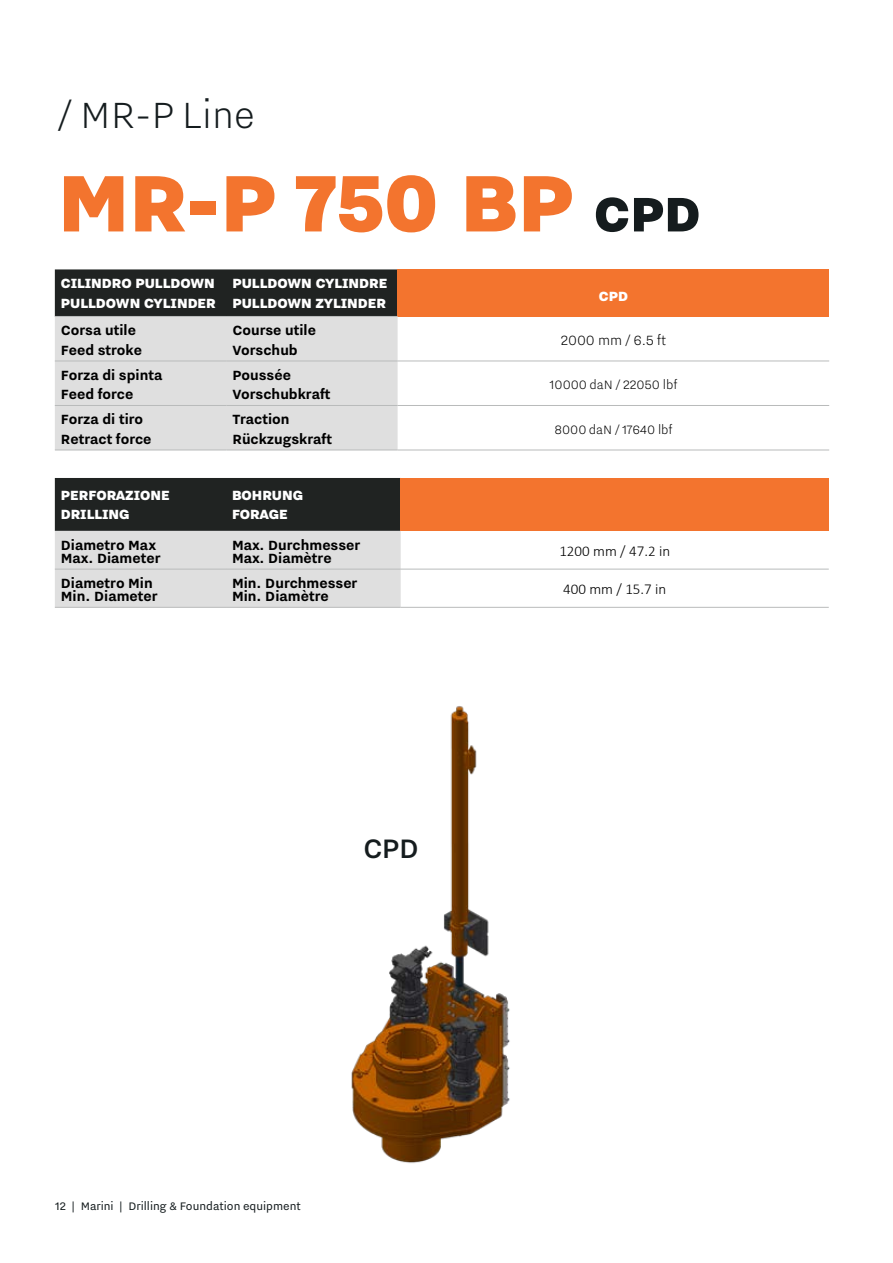
<style>
.page{position:relative;width:893px;height:1263px;background:#fff}
.page>*{position:absolute;margin:0;border:0;box-sizing:border-box;transform-origin:0 0}
.t1{font:900 99px "Nitti Grotesk";color:#f3742e}
.t2{font:300 45px "Nitti Grotesk";color:#151c1e}
.t3{font:500 33px "Nitti Grotesk";color:#151c1e}
.t4{font:700 16.5px/19.8px "Nitti Grotesk";color:#000}
.t5{font:900 16.5px/19.8px "Nitti Grotesk";color:#fff}
.t6{font:300 16.5px "Nitti Grotesk";color:#000}
.t7{font:300 15px "Nitti Grotesk";color:#000}
.t8{font:300 15px "Calibri";color:#000}
.t9{font:13.5px "Nitti Grotesk";color:#151c1e}
.s1{font-size:60px;color:#151c1e}
</style>
<div class="page">
<img style="left:351px;top:706px;width:159px;height:457px">
<div style="left:55px;top:269px;width:343px;height:47px;background:#202322"></div>
<div style="left:398px;top:269px;width:431px;height:47px;background:#f3742e"></div>
<div style="left:55px;top:317px;width:343px;height:133px;background:#dfdfdf"></div>
<hr style="left:55px;top:316px;width:171px;height:1px;background:#b9bbbb">
<hr style="left:226px;top:316px;width:172px;height:1px;background:#b9bbbb">
<hr style="left:55px;top:361px;width:171px;height:1px;background:#b9bbbb">
<hr style="left:226px;top:361px;width:172px;height:1px;background:#b9bbbb">
<hr style="left:398px;top:361px;width:431px;height:1px;background:#b9bbbb">
<hr style="left:55px;top:405px;width:171px;height:1px;background:#b9bbbb">
<hr style="left:226px;top:405px;width:172px;height:1px;background:#b9bbbb">
<hr style="left:398px;top:405px;width:431px;height:1px;background:#b9bbbb">
<hr style="left:55px;top:450px;width:171px;height:1px;background:#b9bbbb">
<hr style="left:226px;top:450px;width:172px;height:1px;background:#b9bbbb">
<hr style="left:398px;top:450px;width:431px;height:1px;background:#b9bbbb">
<div style="left:401px;top:478px;width:428px;height:53px;background:#f3742e"></div>
<svg style="left:55px;top:478px;width:346px;height:129px;background:#909190"></svg>
<hr style="left:55px;top:569px;width:171px;height:1px;background:#b9bbbb">
<hr style="left:226px;top:569px;width:175px;height:1px;background:#b9bbbb">
<hr style="left:401px;top:569px;width:428px;height:1px;background:#b9bbbb">
<hr style="left:55px;top:607px;width:171px;height:1px;background:#b9bbbb">
<hr style="left:226px;top:607px;width:175px;height:1px;background:#b9bbbb">
<hr style="left:401px;top:607px;width:428px;height:1px;background:#b9bbbb">
<h2 class="t2" style="left:58px;top:92px;width:199px">/ MR-P Line</h2>
<h1 class="t1" style="left:58px;top:146px;width:644px">MR-P 750 BP <span class="s1">CPD</span></h1>
<p class="t5" style="left:61px;top:273px;width:157px">CILINDRO PULLDOWN<br>PULLDOWN CYLINDER</p>
<p class="t5" style="left:232px;top:273px;width:157px">PULLDOWN CYLINDRE<br>PULLDOWN ZYLINDER</p>
<p class="t5" style="left:599px;top:286px;width:31px">CPD</p>
<p class="t4" style="left:61px;top:320px;width:83px">Corsa utile<br>Feed stroke</p>
<p class="t4" style="left:232px;top:320px;width:85px">Course utile<br>Vorschub</p>
<p class="t6" style="left:561px;top:332px;width:107px">2000 mm / 6.5 ft</p>
<p class="t4" style="left:61px;top:365px;width:103px">Forza di spinta<br>Feed force</p>
<p class="t4" style="left:232px;top:365px;width:100px">Poussée<br>Vorschubkraft</p>
<p class="t7" style="left:550px;top:377px;width:129px">10000 daN / 22050 lbf</p>
<p class="t4" style="left:61px;top:409px;width:92px">Forza di tiro<br>Retract force</p>
<p class="t4" style="left:232px;top:409px;width:101px">Traction<br>Rückzugskraft</p>
<p class="t7" style="left:554px;top:421px;width:120px">8000 daN / 17640 lbf</p>
<p class="t5" style="left:61px;top:484px;width:110px">PERFORAZIONE<br>DRILLING</p>
<p class="t5" style="left:232px;top:484px;width:73px">BOHRUNG<br>FORAGE</p>
<p class="t4" style="left:61px;top:538px;width:101px;line-height:13.5px">Diametro Max<br>Max. Diameter</p>
<p class="t4" style="left:232px;top:538px;width:130px;line-height:13.5px">Max. Durchmesser<br>Max. Diamètre</p>
<p class="t8" style="left:559px;top:541px;width:112px">1200 mm / 47.2 in</p>
<p class="t4" style="left:61px;top:576px;width:98px;line-height:13.5px">Diametro Min<br>Min. Diameter</p>
<p class="t4" style="left:232px;top:576px;width:127px;line-height:13.5px">Min. Durchmesser<br>Min. Diamètre</p>
<p class="t8" style="left:563px;top:579px;width:105px">400 mm / 15.7 in</p>
<h3 class="t3" style="left:363px;top:831px;width:57px">CPD</h3>
<p class="t9" style="left:55px;top:1198px;width:247px">12 | Marini | Drilling &amp; Foundation equipment</p>
</div>
